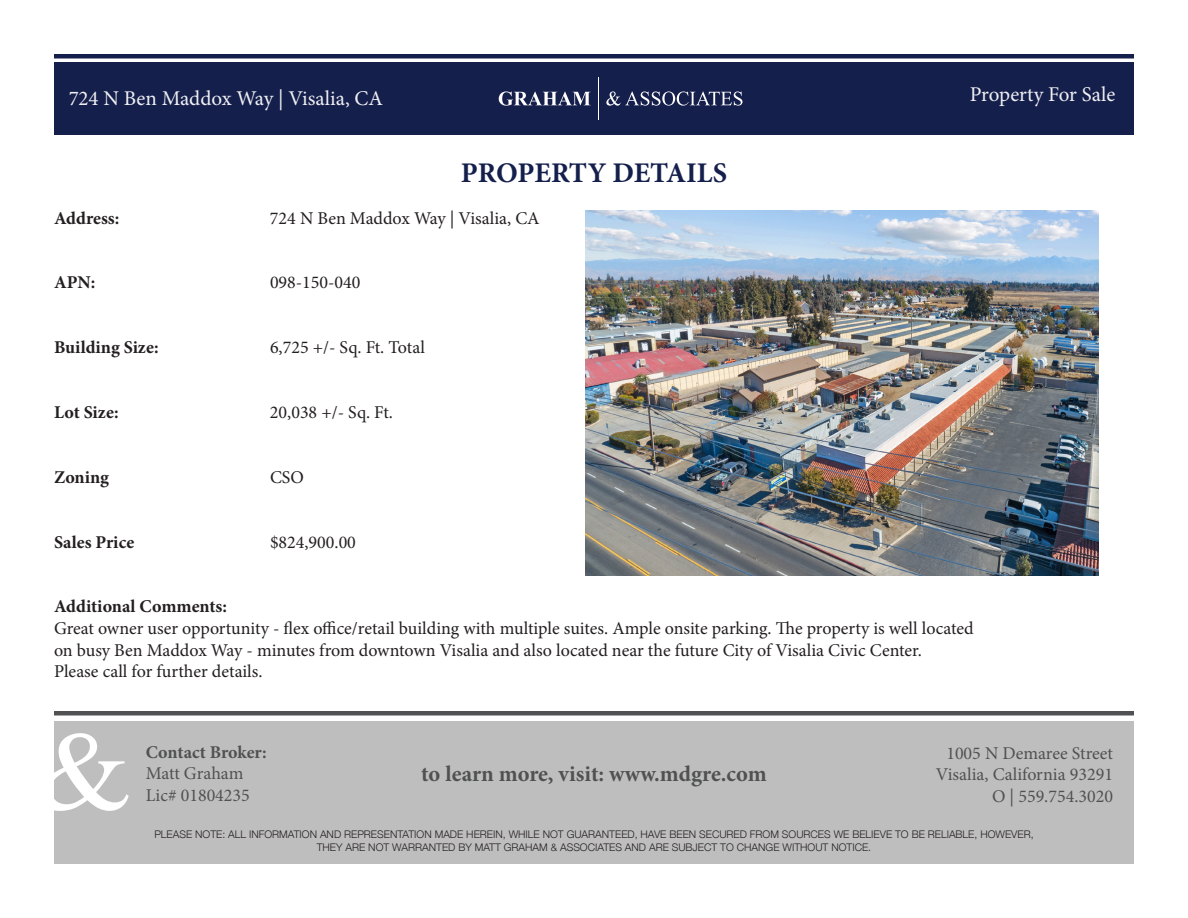
<style>
.page{position:relative;width:1188px;height:918px;background:#fff}
.page>*{position:absolute;margin:0;border:0;box-sizing:border-box;transform-origin:0 0}
.t1{font:700 28.5px "Minion Pro";letter-spacing:-.005em;color:#151f4c}
.t2{font:700 22.5px "Minion Pro";color:#505152}
.t3{font:21px "Minion Pro";color:#fff}
.t4{font:18px/21.6px "Minion Pro";color:#231f20}
.t5{font:18px "Minion Pro";color:#505152}
.t6{font:700 18px "Minion Pro";color:#231f20}
.t7{font:700 18px "Minion Pro";letter-spacing:-.005em;color:#505152}
.t8{font:300 10.5px/12.6px "Helvetica Neue";color:#231f20;text-align:center}
</style>
<div class="page">
<div style="left:54px;top:62px;width:1080px;height:73px;background:#151f4c"></div>
<hr style="left:54px;top:54px;width:1080px;height:4px;background:#151f4c">
<svg style="left:499px;top:91px;width:92px;height:15px"></svg>
<svg style="left:606px;top:91px;width:136px;height:15px"></svg>
<hr style="left:598px;top:77px;width:1px;height:43px;background:#fff">
<div style="left:54px;top:821px;width:1080px;height:43px;background:#bfbebe"></div>
<div style="left:54px;top:721px;width:1080px;height:100px;background:#bfbebe"></div>
<div style="left:54px;top:711px;width:1080px;height:5px;background:#505152"></div>
<svg style="left:54px;top:733px;width:75px;height:78px"></svg>
<img style="left:585px;top:211px;width:513px;height:365px">
<p class="t3" style="left:68px;top:84px;width:316px">724 N Ben Maddox Way | Visalia, CA</p>
<p class="t3" style="left:970px;top:80px;width:147px">Property For Sale</p>
<p class="t1" style="left:461px;top:152px;width:268px">PROPERTY DETAILS</p>
<p class="t6" style="left:54px;top:205px;width:67px">Address:</p>
<p class="t4" style="left:270px;top:207px;width:271px">724 N Ben Maddox Way | Visalia, CA</p>
<p class="t6" style="left:54px;top:270px;width:43px">APN:</p>
<p class="t4" style="left:270px;top:272px;width:92px">098-150-040</p>
<p class="t6" style="left:54px;top:335px;width:106px">Building Size:</p>
<p class="t4" style="left:270px;top:337px;width:156px">6,725 +/- Sq. Ft. Total</p>
<p class="t6" style="left:54px;top:400px;width:66px">Lot Size:</p>
<p class="t4" style="left:270px;top:402px;width:125px">20,038 +/- Sq. Ft.</p>
<p class="t6" style="left:54px;top:464px;width:57px">Zoning</p>
<p class="t4" style="left:270px;top:466px;width:35px">CSO</p>
<p class="t6" style="left:54px;top:529px;width:82px">Sales Price</p>
<p class="t4" style="left:270px;top:531px;width:87px">$824,900.00</p>
<p class="t6" style="left:54px;top:594px;width:175px">Additional Comments:</p>
<p class="t4" style="left:54px;top:618px;width:921px">Great owner user opportunity - flex office/retail building with multiple suites. Ample onsite parking. The property is well located on busy Ben Maddox Way - minutes from downtown Visalia and also located near the future City of Visalia Civic Center.</p>
<p class="t4" style="left:54px;top:661px;width:210px">Please call for further details.</p>
<p class="t7" style="left:146px;top:739px;width:123px">Contact Broker:</p>
<p class="t5" style="left:146px;top:762px;width:99px">Matt Graham</p>
<p class="t5" style="left:146px;top:783px;width:106px">Lic# 01804235</p>
<p class="t2" style="left:421px;top:758px;width:347px">to learn more, visit: www.mdgre.com</p>
<p class="t5" style="left:946px;top:741px;width:168px">1005 N Demaree Street</p>
<p class="t5" style="left:936px;top:763px;width:179px">Visalia, California 93291</p>
<p class="t5" style="left:992px;top:784px;width:122px">O | 559.754.3020</p>
<p class="t8" style="left:154px;top:827px;width:881px">PLEASE NOTE: ALL INFORMATION AND REPRESENTATION MADE HEREIN, WHILE NOT GUARANTEED, HAVE BEEN SECURED FROM SOURCES WE BELIEVE TO BE RELIABLE, HOWEVER,<br>THEY ARE NOT WARRANTED BY MATT GRAHAM &amp; ASSOCIATES AND ARE SUBJECT TO CHANGE WITHOUT NOTICE.</p>
</div>
